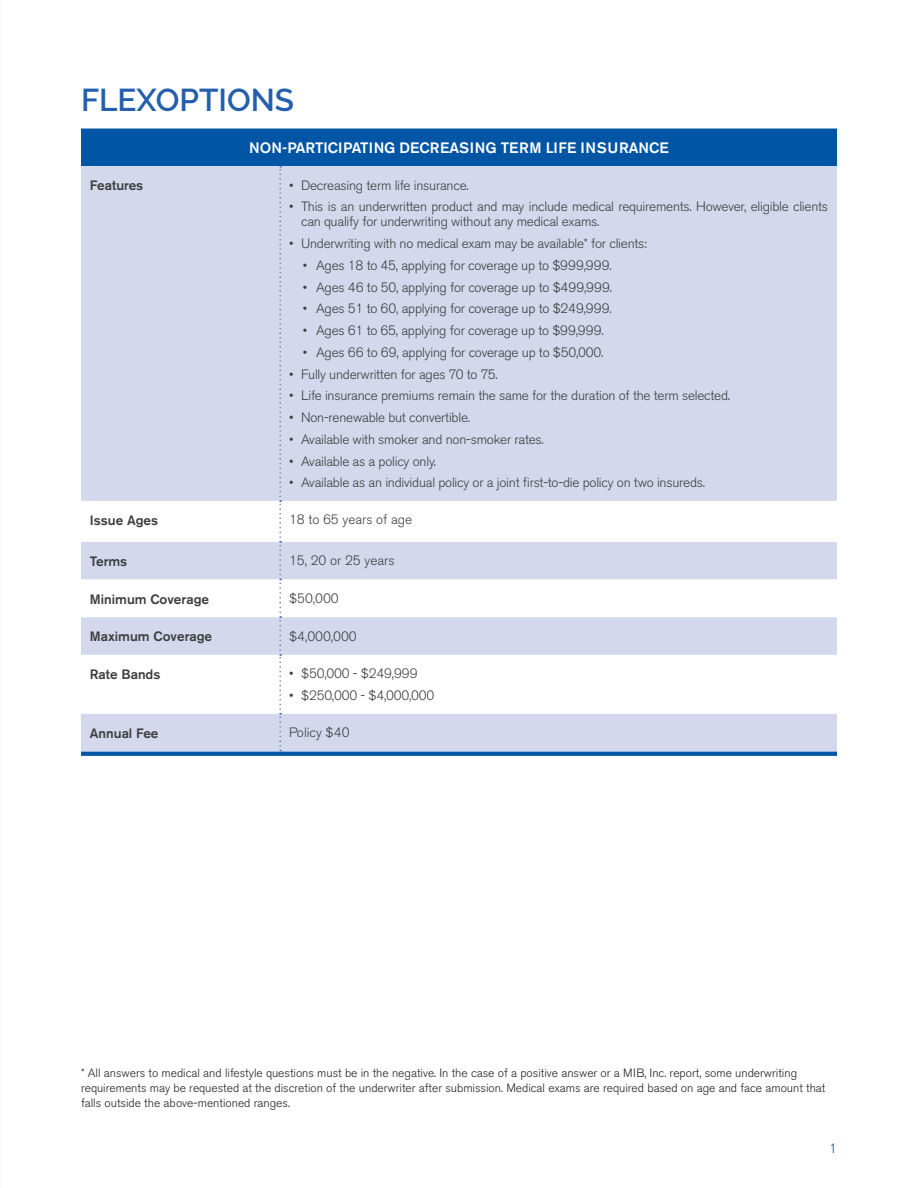
<style>
.page{position:relative;width:918px;height:1188px;background:#fff}
.page>*{position:absolute;margin:0;border:0;box-sizing:border-box;transform-origin:0 0}
.PROD_DESCRIPTION{font:600 31.5px "Raleway";color:#235fab}
.t1{font:500 15px "Akzidenz Grotesk BE";color:#fff}
.Body_Texte_Tableau{font:300 13.5px/15px "Akzidenz Grotesk BE";letter-spacing:-.015em;color:#3e3e3f}
.Maladie{font:500 13.5px "Akzidenz Grotesk BE";color:#3e3e3f}
.t2{font:300 13.5px "Akzidenz Grotesk BE";color:#0155a5}
.t3{font:300 12px/15px "Akzidenz Grotesk BE";color:#231f20}
</style>
<div class="page">
<div style="left:81px;top:129px;width:756px;height:627px;background:#0155a5"></div>
<div style="left:81px;top:166px;width:756px;height:585px;background:#d3d8ec"></div>
<svg style="left:81px;top:501px;width:756px;height:213px"></svg>
<svg style="left:279px;top:166px;width:2px;height:585px"></svg>
<p class="PROD_DESCRIPTION" style="left:81px;top:81px;width:215px">FLEXOPTIONS</p>
<p class="t1" style="left:249px;top:138px;width:421px">NON-PARTICIPATING DECREASING TERM LIFE INSURANCE</p>
<p class="Maladie" style="left:90px;top:177px;width:55px">Features</p>
<p class="Body_Texte_Tableau" style="left:289px;top:178px;width:181px">• Decreasing term life insurance.</p>
<p class="Body_Texte_Tableau" style="left:301px;top:200px;width:529px;text-indent:-12px">• This is an underwritten product and may include medical requirements. However, eligible clients can qualify for underwriting without any medical exams.</p>
<p class="Body_Texte_Tableau" style="left:289px;top:236px;width:359px">• Underwriting with no medical exam may be available* for clients:</p>
<p class="Body_Texte_Tableau" style="left:303px;top:258px;width:310px">• Ages 18 to 45, applying for coverage up to $999,999.</p>
<p class="Body_Texte_Tableau" style="left:303px;top:280px;width:311px">• Ages 46 to 50, applying for coverage up to $499,999.</p>
<p class="Body_Texte_Tableau" style="left:303px;top:302px;width:310px">• Ages 51 to 60, applying for coverage up to $249,999.</p>
<p class="Body_Texte_Tableau" style="left:303px;top:323px;width:302px">• Ages 61 to 65, applying for coverage up to $99,999.</p>
<p class="Body_Texte_Tableau" style="left:303px;top:345px;width:302px">• Ages 66 to 69, applying for coverage up to $50,000.</p>
<p class="Body_Texte_Tableau" style="left:289px;top:367px;width:210px">• Fully underwritten for ages 70 to 75.</p>
<p class="Body_Texte_Tableau" style="left:289px;top:389px;width:443px">• Life insurance premiums remain the same for the duration of the term selected.</p>
<p class="Body_Texte_Tableau" style="left:289px;top:410px;width:183px">• Non-renewable but convertible.</p>
<p class="Body_Texte_Tableau" style="left:289px;top:432px;width:256px">• Available with smoker and non-smoker rates.</p>
<p class="Body_Texte_Tableau" style="left:289px;top:454px;width:149px">• Available as a policy only.</p>
<p class="Body_Texte_Tableau" style="left:289px;top:476px;width:418px">• Available as an individual policy or a joint first-to-die policy on two insureds.</p>
<p class="Maladie" style="left:90px;top:512px;width:70px">Issue Ages</p>
<p class="Body_Texte_Tableau" style="left:289px;top:513px;width:125px">18 to 65 years of age</p>
<p class="Maladie" style="left:90px;top:553px;width:39px">Terms</p>
<p class="Body_Texte_Tableau" style="left:289px;top:553px;width:107px">15, 20 or 25 years</p>
<p class="Maladie" style="left:90px;top:591px;width:121px">Minimum Coverage</p>
<p class="Body_Texte_Tableau" style="left:289px;top:591px;width:51px">$50,000</p>
<p class="Maladie" style="left:90px;top:628px;width:124px">Maximum Coverage</p>
<p class="Body_Texte_Tableau" style="left:289px;top:629px;width:69px">$4,000,000</p>
<p class="Maladie" style="left:90px;top:666px;width:72px">Rate Bands</p>
<p class="Body_Texte_Tableau" style="left:289px;top:667px;width:130px">• $50,000 - $249,999</p>
<p class="Body_Texte_Tableau" style="left:289px;top:688px;width:147px">• $250,000 - $4,000,000</p>
<p class="Maladie" style="left:90px;top:725px;width:70px">Annual Fee</p>
<p class="Body_Texte_Tableau" style="left:289px;top:725px;width:62px">Policy $40</p>
<p class="t3" style="left:81px;top:1066px;width:746px">* All answers to medical and lifestyle questions must be in the negative. In the case of a positive answer or a MIB, Inc. report, some underwriting requirements may be requested at the discretion of the underwriter after submission. Medical exams are required based on age and face amount that falls outside the above-mentioned ranges.</p>
<p class="t2" style="left:829px;top:1140px;width:9px">1</p>
</div>
